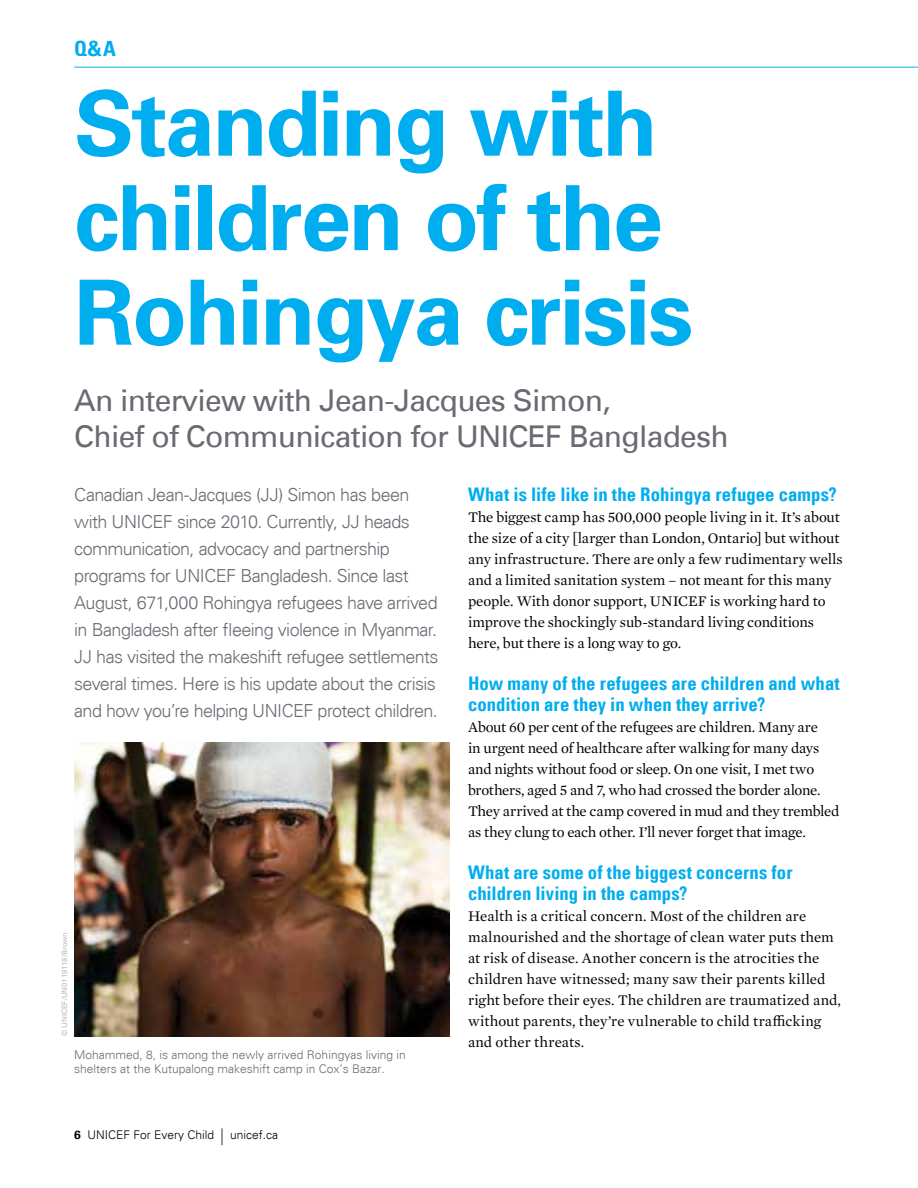
<style>
.page{position:relative;width:918px;height:1188px;background:#fff}
.page>*{position:absolute;margin:0;border:0;box-sizing:border-box;transform-origin:0 0}
.t1{font:700 90px/94.5px "Univers";letter-spacing:-.025em;color:#00aeef}
.t2{font:30px/36px "Univers";letter-spacing:-.025em;color:#696b73}
.t3{font:700 condensed 21px "Univers";color:#00aeef}
.t4{font:700 condensed 18.75px/21px "Univers";color:#00aeef}
.t5{font:300 18px/27px "Univers";letter-spacing:-.035em;color:#696b73}
.t6{font:15px/21px "Mercury Text G1";letter-spacing:-.005em;color:#000}
.t7{font:300 12px/14.4px "Univers";color:#696b73}
.t8{font:300 12px "Univers";color:#000}
.t9{font:7.5px "Univers";color:#a9aaaf}
.s1{font-weight:700}
.s2{font-size:16.8px}
</style>
<div class="page">
<hr style="left:74px;top:67px;width:844px;height:1px;background:#00aeef">
<img style="left:74px;top:742px;width:376px;height:294px">
<h3 class="t3" style="left:74px;top:39px;width:43px">Q&amp;A</h3>
<h1 class="t1" style="left:74px;top:85px;width:620px">Standing with children of the<br>Rohingya crisis</h1>
<h2 class="t2" style="left:74px;top:385px;width:656px">An interview with Jean-Jacques Simon,<br>Chief of Communication for UNICEF Bangladesh</h2>
<p class="t5" style="left:74px;top:482px;width:366px">Canadian Jean-Jacques (JJ) Simon has been with UNICEF since 2010. Currently, JJ heads communication, advocacy and partnership programs for UNICEF Bangladesh. Since last August, 671,000 Rohingya refugees have arrived in Bangladesh after fleeing violence in Myanmar.<br>JJ has visited the makeshift refugee settlements several times. Here is his update about the crisis and how you’re helping UNICEF protect children.</p>
<p class="t4" style="left:468px;top:485px;width:370px">What is life like in the Rohingya refugee camps?</p>
<p class="t6" style="left:468px;top:505px;width:376px">The biggest camp has 500,000 people living in it. It’s about the size of a city [larger than London, Ontario] but without any infrastructure. There are only a few rudimentary wells and a limited sanitation system – not meant for this many people. With donor support, UNICEF is working hard to improve the shockingly sub-standard living conditions here, but there is a long way to go.</p>
<p class="t4" style="left:468px;top:674px;width:373px">How many of the refugees are children and what condition are they in when they arrive?</p>
<p class="t6" style="left:468px;top:715px;width:373px">About 60 per cent of the refugees are children. Many are<br>in urgent need of healthcare after walking for many days and nights without food or sleep. On one visit, I met two brothers, aged 5 and 7, who had crossed the border alone.<br>They arrived at the camp covered in mud and they trembled as they clung to each other. I’ll never forget that image.</p>
<p class="t4" style="left:468px;top:863px;width:326px">What are some of the biggest concerns for children living in the camps?</p>
<p class="t6" style="left:468px;top:904px;width:375px">Health is a critical concern. Most of the children are malnourished and the shortage of clean water puts them at risk of disease. Another concern is the atrocities the children have witnessed; many saw their parents killed right before their eyes. The children are traumatized and, without parents, they’re vulnerable to child trafficking and other threats.</p>
<p class="t9" style="left:61px;top:1036px;width:105px;rotate:-90deg">© UNICEF/UN0119119/Brown</p>
<p class="t7" style="left:74px;top:1048px;width:333px">Mohammed, 8, is among the newly arrived Rohingyas living in shelters at the Kutupalong makeshift camp in Cox’s Bazar.</p>
<p class="t8" style="left:74px;top:1130px;width:206px"><span class="s1">6</span> UNICEF For Every Child <span class="s2">|</span> unicef.ca</p>
</div>
